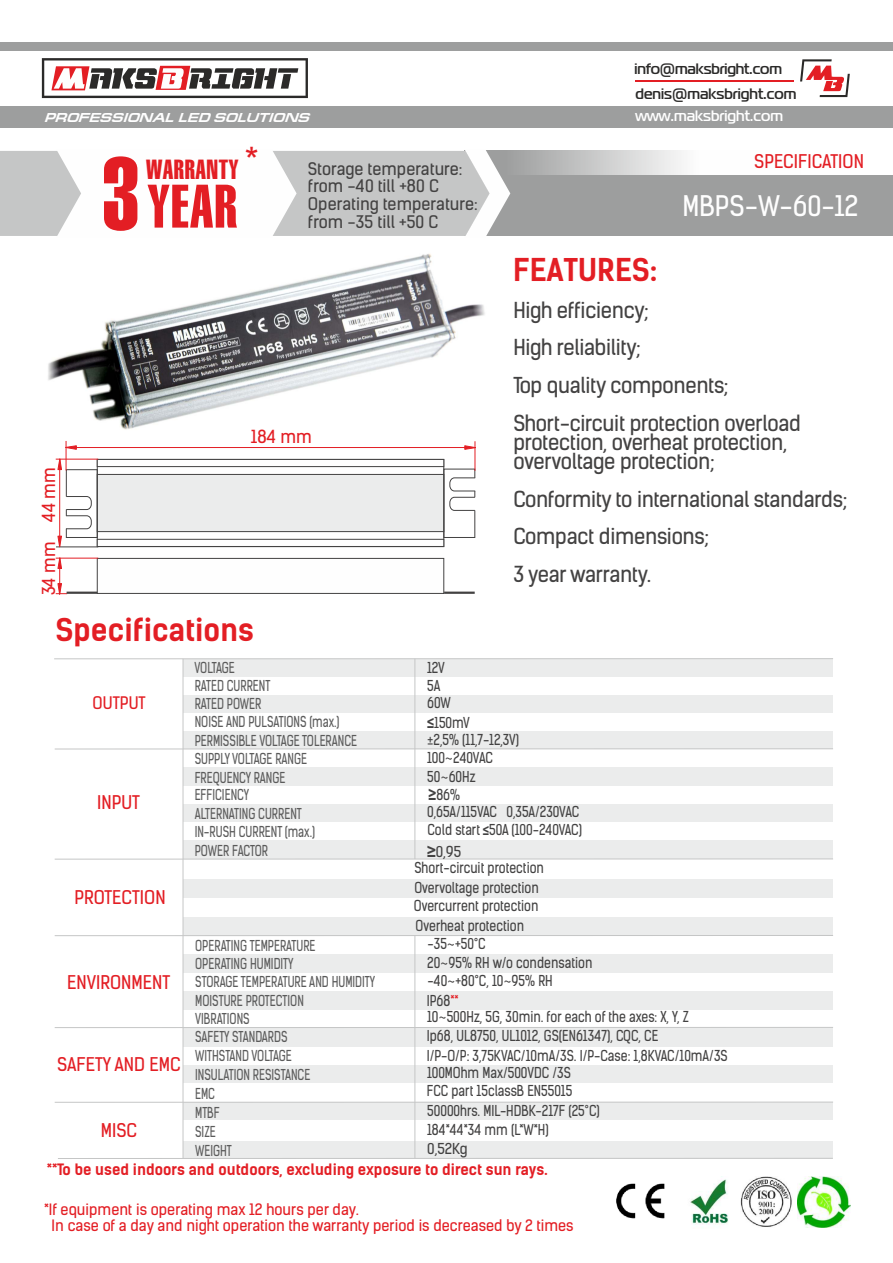
<style>
.page{position:relative;width:893px;height:1263px;background:#fff}
.page>*{position:absolute;margin:0;border:0;box-sizing:border-box;transform-origin:0 0}
.t1{font:60.3px "Helios Extra Compressed C";color:#e31e24}
.t2{font:30px "Kelson Sans Bold RU,Bold";color:#e31e24}
.t3{font:27.3px "Helios Extra Compressed C";letter-spacing:.02em;color:#e31e24}
.t4{font:27px "Kelson Sans Regular RU";color:#fefefe}
.t5{font:21px/37.8px "Kelson Sans Regular RU";letter-spacing:-.015em;color:#434242}
.t6{font:18px "Kelson Sans Regular RU";color:#e31e24}
.t7{font:17.1px "Kelson Sans Regular RU";color:#e31e24}
.t8{font:16.95px "Kelson Sans Regular RU";color:#e31e24}
.t9{font:16.5px/17.9px "Kelson Sans Regular RU";color:#434242}
.t10{font:16.5px "Kelson Sans Regular RU";color:#e31e24}
.t11{font:700 15.15px/24.9px "Magistral";color:#2b2a29}
.t12{font:700 15.15px "Magistral";color:#fefefe}
.t13{font:15px/16.2px "Kelson Sans Regular RU";color:#e31e24}
.t14{font:15px "Kelson Sans Bold RU,Bold";color:#e31e24}
.t15{font:14.4px/18px "Kelson Sans Regular RU";color:#434242;scale:.89 1}
.t16{font:14.4px/18.9px "Kelson Sans Regular RU";color:#5b5b5b;scale:.8 1}
.t17{font:14.4px "Kelson Sans Regular RU";color:#434242}
.t18{font:14.4px "Kelson Sans Regular RU";letter-spacing:-.025em;color:#5b5b5b;scale:.8 1}
.t19{font:italic 700 12.9px "Europe Ext";color:#fefefe}
.s1{font-size:100.65px}
.s2{font-family:"Arial";font-size:36px;color:#e31e24}
.s3{font-family:"Arial";font-weight:700}
.s4{font-family:"Arial";font-weight:700;font-size:15.9px}
.s5{font-family:"Arial";font-weight:700;font-size:12.75px}
.s6{color:#e31e24}
</style>
<div class="page">
<img style="left:616px;top:1183px;width:49px;height:36px">
<img style="left:690px;top:1179px;width:39px;height:46px">
<img style="left:798px;top:1177px;width:52px;height:51px">
<img style="left:740px;top:1177px;width:52px;height:50px">
<img style="left:48px;top:254px;width:437px;height:176px">
<svg style="left:96px;top:557px;width:349px;height:37px"></svg>
<hr style="left:59px;top:558px;width:1px;height:36px;background:#e31e24">
<hr style="left:56px;top:459px;width:42px;height:1px;background:#e31e24">
<hr style="left:56px;top:558px;width:42px;height:1px;background:#e31e24">
<hr style="left:56px;top:547px;width:42px;height:1px;background:#434242">
<svg style="left:56px;top:583px;width:11px;height:12px"></svg>
<svg style="left:58px;top:557px;width:4px;height:12px"></svg>
<svg style="left:58px;top:441px;width:418px;height:106px"></svg>
<hr style="left:444px;top:592px;width:31px;height:2px;background:#434242">
<hr style="left:67px;top:592px;width:30px;height:2px;background:#434242">
<div style="left:183px;top:659px;width:650px;height:17px;background:#ebecec"></div>
<div style="left:183px;top:695px;width:650px;height:18px;background:#ebecec"></div>
<div style="left:183px;top:731px;width:650px;height:18px;background:#ebecec"></div>
<div style="left:183px;top:768px;width:650px;height:18px;background:#ebecec"></div>
<div style="left:183px;top:804px;width:650px;height:18px;background:#ebecec"></div>
<div style="left:183px;top:840px;width:650px;height:19px;background:#ebecec"></div>
<div style="left:183px;top:879px;width:650px;height:18px;background:#ebecec"></div>
<div style="left:183px;top:917px;width:650px;height:18px;background:#ebecec"></div>
<div style="left:183px;top:954px;width:650px;height:18px;background:#ebecec"></div>
<div style="left:183px;top:991px;width:649px;height:19px;background:#ebecec"></div>
<div style="left:183px;top:1028px;width:649px;height:18px;background:#ebecec"></div>
<div style="left:183px;top:1065px;width:649px;height:18px;background:#ebecec"></div>
<div style="left:183px;top:1102px;width:650px;height:18px;background:#ebecec"></div>
<div style="left:183px;top:1141px;width:650px;height:17px;background:#ebecec"></div>
<hr style="left:54px;top:658px;width:779px;height:1px;background:#c5c6c6">
<hr style="left:55px;top:935px;width:778px;height:1px;background:#c5c6c6">
<hr style="left:55px;top:1027px;width:778px;height:1px;background:#c5c6c6">
<hr style="left:55px;top:1102px;width:778px;height:1px;background:#c5c6c6">
<hr style="left:58px;top:1158px;width:775px;height:1px;background:#c5c6c6">
<hr style="left:55px;top:859px;width:778px;height:1px;background:#c5c6c6">
<hr style="left:55px;top:748px;width:778px;height:1px;background:#c5c6c6">
<hr style="left:415px;top:935px;width:1px;height:223px;background:#c5c6c6">
<hr style="left:415px;top:659px;width:1px;height:200px;background:#c5c6c6">
<hr style="left:183px;top:659px;width:1px;height:499px;background:#c5c6c6">
<div style="left:465px;top:151px;width:428px;height:85px;background:#9d9e9e"></div>
<svg style="left:0;top:150px;width:510px;height:86px"></svg>
<svg style="left:505px;top:151px;width:388px;height:23px;background:#e5e5e5"></svg>
<svg style="left:42px;top:58px;width:266px;height:40px"></svg>
<div style="left:0;top:106px;width:892px;height:22px;background:#9d9e9e"></div>
<div style="left:0;top:43px;width:892px;height:8px;background:#9d9e9e"></div>
<hr style="left:635px;top:81px;width:158px;height:1px;background:#e31e24">
<svg style="left:800px;top:59px;width:50px;height:38px"></svg>
<p class="t19" style="left:44px;top:113px;width:266px">PROFESSIONAL LED SOLUTIONS</p>
<p class="t11" style="left:634px;top:56px;width:163px">info@maksbright.com denis@maksbright.com</p>
<p class="t12" style="left:636px;top:107px;width:149px">www.maksbright.com</p>
<h1 class="t1" style="left:102px;top:178px;width:137px"><span class="s1">3</span>YEAR</h1>
<p class="t9" style="left:308px;top:161px;width:171px;text-indent:-63px"><span class="s2">*</span> Storage temperature: from -40 till +80 С<br>Operating temperature: from -35 till +50 С</p>
<p class="t6" style="left:754px;top:154px;width:111px">SPECIFICATION</p>
<h3 class="t3" style="left:146px;top:157px;width:94px">WARRANTY</h3>
<h3 class="t4" style="left:682px;top:195px;width:178px">MBPS-W-60-12</h3>
<p class="t7" style="left:42px;top:522px;width:56px;rotate:-90deg">44 mm</p>
<p class="t8" style="left:43px;top:595px;width:55px;rotate:-90deg">34 mm</p>
<p class="t7" style="left:251px;top:430px;width:63px">184 mm</p>
<h2 class="t2" style="left:56px;top:619px;width:200px">Specifications</h2>
<p class="t18" style="left:194px;top:662px;width:52px">VOLTAGE</p>
<p class="t10" style="left:92px;top:696px;width:55px">OUTPUT</p>
<p class="t6" style="left:97px;top:795px;width:44px">INPUT</p>
<p class="t6" style="left:74px;top:891px;width:93px">PROTECTION</p>
<p class="t6" style="left:67px;top:975px;width:105px">ENVIRONMENT</p>
<p class="t6" style="left:57px;top:1057px;width:125px">SAFETY AND EMC</p>
<p class="t6" style="left:101px;top:1123px;width:38px">MISC</p>
<p class="t16" style="left:195px;top:678px;width:96px">RATED CURRENT</p>
<p class="t16" style="left:195px;top:696px;width:85px">RATED POWER</p>
<p class="t16" style="left:195px;top:713px;width:183px">NOISE AND PULSATIONS (max.)</p>
<p class="t16" style="left:195px;top:732px;width:205px">PERMISSIBLE VOLTAGE TOLERANCE</p>
<p class="t16" style="left:195px;top:751px;width:142px">SUPPLY VOLTAGE RANGE</p>
<p class="t16" style="left:195px;top:769px;width:115px">FREQUENCY RANGE</p>
<p class="t16" style="left:195px;top:787px;width:70px">EFFICIENCY</p>
<p class="t16" style="left:195px;top:805px;width:135px">ALTERNATING CURRENT</p>
<p class="t16" style="left:195px;top:824px;width:152px">IN-RUSH CURRENT (max.)<br>POWER FACTOR</p>
<p class="t16" style="left:195px;top:938px;width:226px;line-height:18.5px">OPERATING TEMPERATURE<br>OPERATING HUMIDITY<br>STORAGE TEMPERATURE AND HUMIDITY<br>MOISTURE PROTECTION<br>VIBRATIONS</p>
<p class="t16" style="left:195px;top:1029px;width:146px">SAFETY STANDARDS<br>WITHSTAND VOLTAGE<br>INSULATION RESISTANCE<br>EMC<br>MTBF<br>SIZE<br>WEIGHT</p>
<h2 class="t2" style="left:513px;top:258px;width:146px">FEATURES:</h2>
<h3 class="t5" style="left:513px;top:293px;width:289px">High efficiency;<br>High reliability;<br>Top quality components;<br>Short-circuit protection overload</h3>
<h3 class="t5" style="left:513px;top:435px;width:275px;line-height:18.9px">protection, overheat protection, overvoltage protection;</h3>
<h3 class="t5" style="left:513px;top:482px;width:336px">Conformity to international standards;<br>Compact dimensions;<br>3 year warranty.</h3>
<p class="t15" style="left:427px;top:661px;width:22px">12V</p>
<p class="t15" style="left:427px;top:695px;width:49px;line-height:19.5px">60W <span class="s3">≤</span>150mV</p>
<p class="t15" style="left:427px;top:732px;width:172px">±2,5% (11,7-12,3V)<br>100~240VAC<br>50~60Hz<br><span class="s4">≥</span>86%<br>0,65A/115VAC 0,35A/230VAC</p>
<p class="t15" style="left:427px;top:678px;width:16px">5A</p>
<p class="t15" style="left:428px;top:823px;width:175px">Cold start <span class="s5">≤</span>50A (100-240VAC)</p>
<p class="t17" style="left:427px;top:846px;width:36px"><span class="s4">≥</span>0,95</p>
<p class="t15" style="left:414px;top:860px;width:148px;line-height:19.2px">Short-circuit protection<br>Overvoltage protection<br>Overcurrent protection<br>Overheat protection</p>
<p class="t15" style="left:427px;top:936px;width:67px">-35~+50°С</p>
<p class="t15" style="left:427px;top:955px;width:187px">20~95% RH w/o condensation</p>
<p class="t15" style="left:427px;top:973px;width:142px">-40~+80°C, 10~95% RH</p>
<p class="t15" style="left:427px;top:994px;width:296px;line-height:16.2px">IP68<span class="s6">**<br></span>10~500Hz, 5G, 30min. for each of the axes: X, Y, Z</p>
<p class="t15" style="left:427px;top:1029px;width:262px">Ip68, UL8750, UL1012, GS(EN61347), CQC, CE</p>
<p class="t15" style="left:427px;top:1048px;width:340px">I/P-O/P: 3,75KVAC/10mA/3S. I/P-Case: 1,8KVAC/10mA/3S<br>100MOhm Max/500VDC /3S</p>
<p class="t15" style="left:427px;top:1103px;width:195px">50000hrs. MIL-HDBK-217F (25°C)</p>
<p class="t15" style="left:427px;top:1083px;width:165px">FCC part 15classB EN55015</p>
<p class="t15" style="left:427px;top:1123px;width:138px">184*44*34 mm (L*W*H)</p>
<p class="t17" style="left:427px;top:1143px;width:42px">0,52Kg</p>
<p class="t14" style="left:47px;top:1164px;width:502px">**To be used indoors and outdoors, excluding exposure to direct sun rays.</p>
<p class="t13" style="left:52px;top:1203px;width:523px;text-indent:-8px">*If equipment is operating max 12 hours per day.<br>In case of a day and night operation the warranty period is decreased by 2 times</p>
</div>
